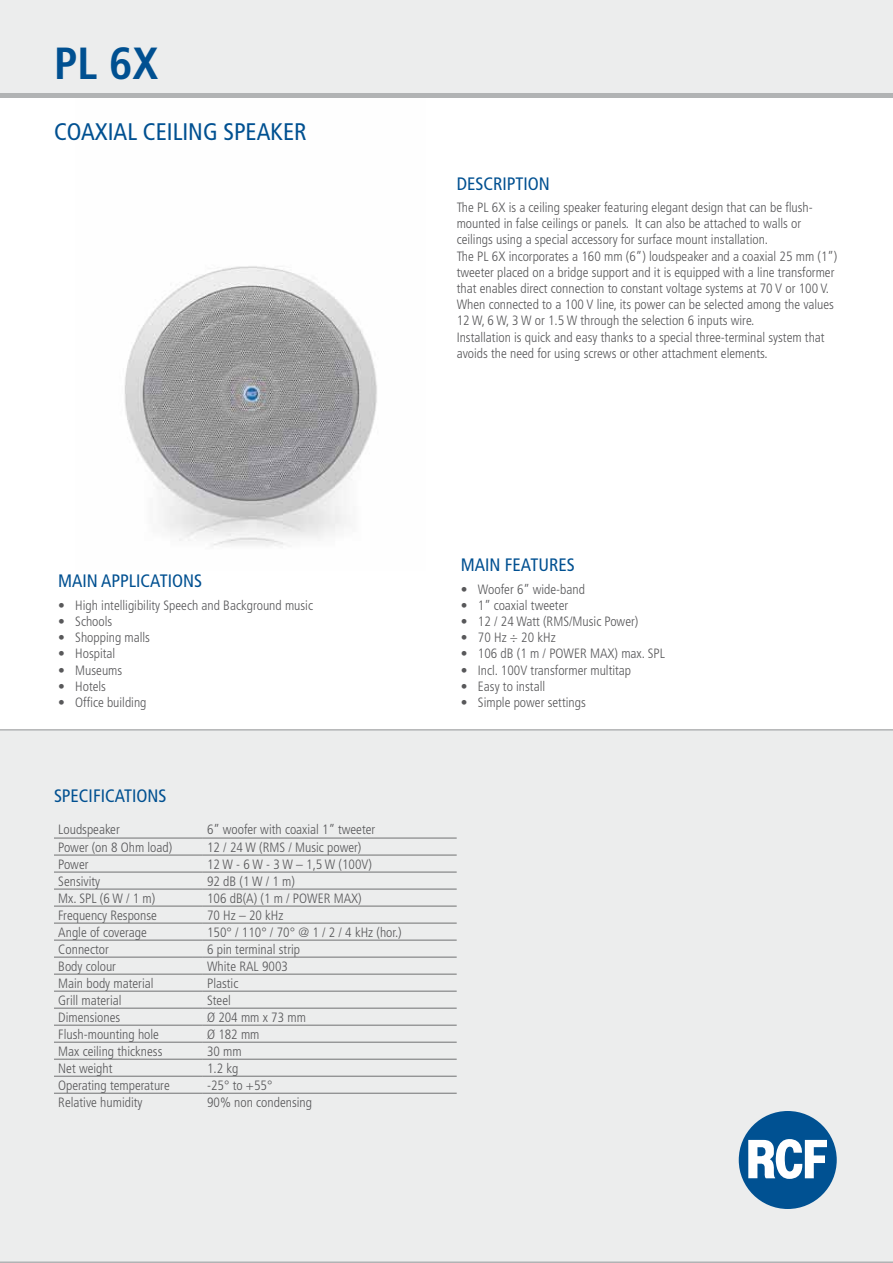
<style>
.page{position:relative;width:893px;height:1263px;background:#fff}
.page>*{position:absolute;margin:0;border:0;box-sizing:border-box;transform-origin:0 0}
.t1{font:700 condensed 45px "Frutiger";color:#005091}
.t2{font:condensed 24px "Frutiger";color:#005091}
.t3{font:condensed 18px "Frutiger";color:#005091}
.t4{font:300 condensed 13.5px/16.2px "Frutiger";color:#58585a}
</style>
<div class="page">
<div style="left:0;top:729px;width:893px;height:534px;background:#eceded"></div>
<img style="left:124px;top:266px;width:253px;height:280px">
<div style="left:0;top:0;width:893px;height:94px;background:#eceded"></div>
<hr style="left:54px;top:838px;width:149px;height:1px;background:#707172">
<hr style="left:203px;top:838px;width:254px;height:1px;background:#707172">
<hr style="left:54px;top:855px;width:149px;height:1px;background:#707172">
<hr style="left:203px;top:855px;width:254px;height:1px;background:#707172">
<hr style="left:54px;top:872px;width:149px;height:1px;background:#707172">
<hr style="left:203px;top:872px;width:254px;height:1px;background:#707172">
<hr style="left:54px;top:889px;width:149px;height:1px;background:#707172">
<hr style="left:203px;top:889px;width:254px;height:1px;background:#707172">
<hr style="left:54px;top:906px;width:149px;height:1px;background:#707172">
<hr style="left:203px;top:906px;width:254px;height:1px;background:#707172">
<hr style="left:54px;top:923px;width:149px;height:1px;background:#707172">
<hr style="left:203px;top:923px;width:254px;height:1px;background:#707172">
<hr style="left:54px;top:940px;width:149px;height:1px;background:#707172">
<hr style="left:203px;top:940px;width:254px;height:1px;background:#707172">
<hr style="left:54px;top:957px;width:149px;height:1px;background:#707172">
<hr style="left:203px;top:957px;width:254px;height:1px;background:#707172">
<hr style="left:54px;top:974px;width:149px;height:1px;background:#707172">
<hr style="left:203px;top:974px;width:254px;height:1px;background:#707172">
<hr style="left:54px;top:991px;width:149px;height:1px;background:#707172">
<hr style="left:203px;top:991px;width:254px;height:1px;background:#707172">
<hr style="left:54px;top:1008px;width:149px;height:1px;background:#707172">
<hr style="left:203px;top:1008px;width:254px;height:1px;background:#707172">
<hr style="left:54px;top:1025px;width:149px;height:1px;background:#707172">
<hr style="left:203px;top:1025px;width:254px;height:1px;background:#707172">
<hr style="left:54px;top:1042px;width:149px;height:1px;background:#707172">
<hr style="left:203px;top:1042px;width:254px;height:1px;background:#707172">
<hr style="left:54px;top:1059px;width:149px;height:1px;background:#707172">
<hr style="left:203px;top:1059px;width:254px;height:1px;background:#707172">
<hr style="left:54px;top:1076px;width:149px;height:1px;background:#707172">
<hr style="left:203px;top:1076px;width:254px;height:1px;background:#707172">
<hr style="left:54px;top:1093px;width:149px;height:1px;background:#707172">
<hr style="left:203px;top:1093px;width:254px;height:1px;background:#707172">
<hr style="left:0;top:94px;width:893px;height:4px;background:#b1b3b4">
<div style="left:739px;top:1111px;width:98px;height:98px;background:#005192;border-radius:50%"></div>
<svg style="left:748px;top:1139px;width:79px;height:40px"></svg>
<h1 class="t1" style="left:54px;top:37px;width:106px">PL 6X</h1>
<h2 class="t2" style="left:54px;top:118px;width:254px">COAXIAL CEILING SPEAKER</h2>
<h3 class="t3" style="left:457px;top:173px;width:95px">DESCRIPTION</h3>
<p class="t4" style="left:457px;top:199px;width:382px">The PL 6X is a ceiling speaker featuring elegant design that can be flush&shy;mounted in false ceilings or panels. It can also be attached to walls or ceilings using a special accessory for surface mount installation.<br>The PL 6X incorporates a 160 mm (6”) loudspeaker and a coaxial 25 mm (1”) tweeter placed on a bridge support and it is equipped with a line transformer that enables direct connection to constant voltage systems at 70 V or 100 V.<br>When connected to a 100 V line, its power can be selected among the values 12 W, 6 W, 3 W or 1.5 W through the selection 6 inputs wire.<br>Installation is quick and easy thanks to a special three-terminal system that avoids the need for using screws or other attachment elements.</p>
<h3 class="t3" style="left:58px;top:571px;width:145px">MAIN APPLICATIONS</h3>
<p class="t4" style="left:58px;top:597px;width:256px">• High intelligibility Speech and Background music</p>
<p class="t4" style="left:58px;top:613px;width:56px">• Schools</p>
<p class="t4" style="left:58px;top:630px;width:93px">• Shopping malls</p>
<p class="t4" style="left:58px;top:646px;width:59px">• Hospital</p>
<p class="t4" style="left:58px;top:662px;width:66px">• Museums</p>
<p class="t4" style="left:58px;top:678px;width:49px">• Hotels</p>
<p class="t4" style="left:58px;top:694px;width:90px">• Office building</p>
<h3 class="t3" style="left:54px;top:785px;width:114px">SPECIFICATIONS</h3>
<p class="t4" style="left:58px;top:822px;width:63px">Loudspeaker</p>
<p class="t4" style="left:207px;top:822px;width:170px">6” woofer with coaxial 1” tweeter</p>
<p class="t4" style="left:58px;top:839px;width:116px">Power (on 8 Ohm load)</p>
<p class="t4" style="left:207px;top:839px;width:156px">12 / 24 W (RMS / Music power)</p>
<p class="t4" style="left:58px;top:856px;width:32px">Power</p>
<p class="t4" style="left:207px;top:856px;width:166px">12 W - 6 W - 3 W – 1,5 W (100V)</p>
<p class="t4" style="left:58px;top:873px;width:44px">Sensivity</p>
<p class="t4" style="left:207px;top:873px;width:89px">92 dB (1 W / 1 m)</p>
<p class="t4" style="left:58px;top:890px;width:99px">Mx. SPL (6 W / 1 m)</p>
<p class="t4" style="left:207px;top:890px;width:156px">106 dB(A) (1 m / POWER MAX)</p>
<p class="t4" style="left:58px;top:907px;width:100px">Frequency Response</p>
<p class="t4" style="left:207px;top:907px;width:78px">70 Hz – 20 kHz</p>
<p class="t4" style="left:58px;top:924px;width:90px">Angle of coverage</p>
<p class="t4" style="left:207px;top:924px;width:196px">150° / 110° / 70° @ 1 / 2 / 4 kHz (hor.)</p>
<p class="t4" style="left:58px;top:941px;width:52px">Connector</p>
<p class="t4" style="left:207px;top:941px;width:94px">6 pin terminal strip</p>
<p class="t4" style="left:58px;top:958px;width:59px">Body colour</p>
<p class="t4" style="left:207px;top:958px;width:82px">White RAL 9003</p>
<p class="t4" style="left:58px;top:975px;width:97px">Main body material</p>
<p class="t4" style="left:207px;top:975px;width:33px">Plastic</p>
<p class="t4" style="left:58px;top:992px;width:65px">Grill material</p>
<p class="t4" style="left:207px;top:992px;width:25px">Steel</p>
<p class="t4" style="left:58px;top:1009px;width:64px">Dimensiones</p>
<p class="t4" style="left:207px;top:1009px;width:100px">Ø 204 mm x 73 mm</p>
<p class="t4" style="left:58px;top:1026px;width:102px">Flush-mounting hole</p>
<p class="t4" style="left:207px;top:1026px;width:54px">Ø 182 mm</p>
<p class="t4" style="left:58px;top:1043px;width:106px">Max ceiling thickness</p>
<p class="t4" style="left:207px;top:1043px;width:36px">30 mm</p>
<p class="t4" style="left:58px;top:1060px;width:56px">Net weight</p>
<p class="t4" style="left:207px;top:1060px;width:33px">1.2 kg</p>
<p class="t4" style="left:58px;top:1077px;width:113px">Operating temperature</p>
<p class="t4" style="left:207px;top:1077px;width:67px">-25° to +55°</p>
<p class="t4" style="left:58px;top:1094px;width:86px">Relative humidity</p>
<p class="t4" style="left:207px;top:1094px;width:106px">90% non condensing</p>
<h3 class="t3" style="left:461px;top:554px;width:115px">MAIN FEATURES</h3>
<p class="t4" style="left:461px;top:581px;width:125px">• Woofer 6” wide-band</p>
<p class="t4" style="left:461px;top:597px;width:109px">• 1” coaxial tweeter</p>
<p class="t4" style="left:461px;top:613px;width:179px">• 12 / 24 Watt (RMS/Music Power)</p>
<p class="t4" style="left:461px;top:630px;width:96px">• 70 Hz ÷ 20 kHz</p>
<p class="t4" style="left:461px;top:646px;width:206px">• 106 dB (1 m / POWER MAX) max. SPL</p>
<p class="t4" style="left:461px;top:662px;width:172px">• Incl. 100V transformer multitap</p>
<p class="t4" style="left:461px;top:678px;width:86px">• Easy to install</p>
<p class="t4" style="left:461px;top:694px;width:126px">• Simple power settings</p>
</div>
